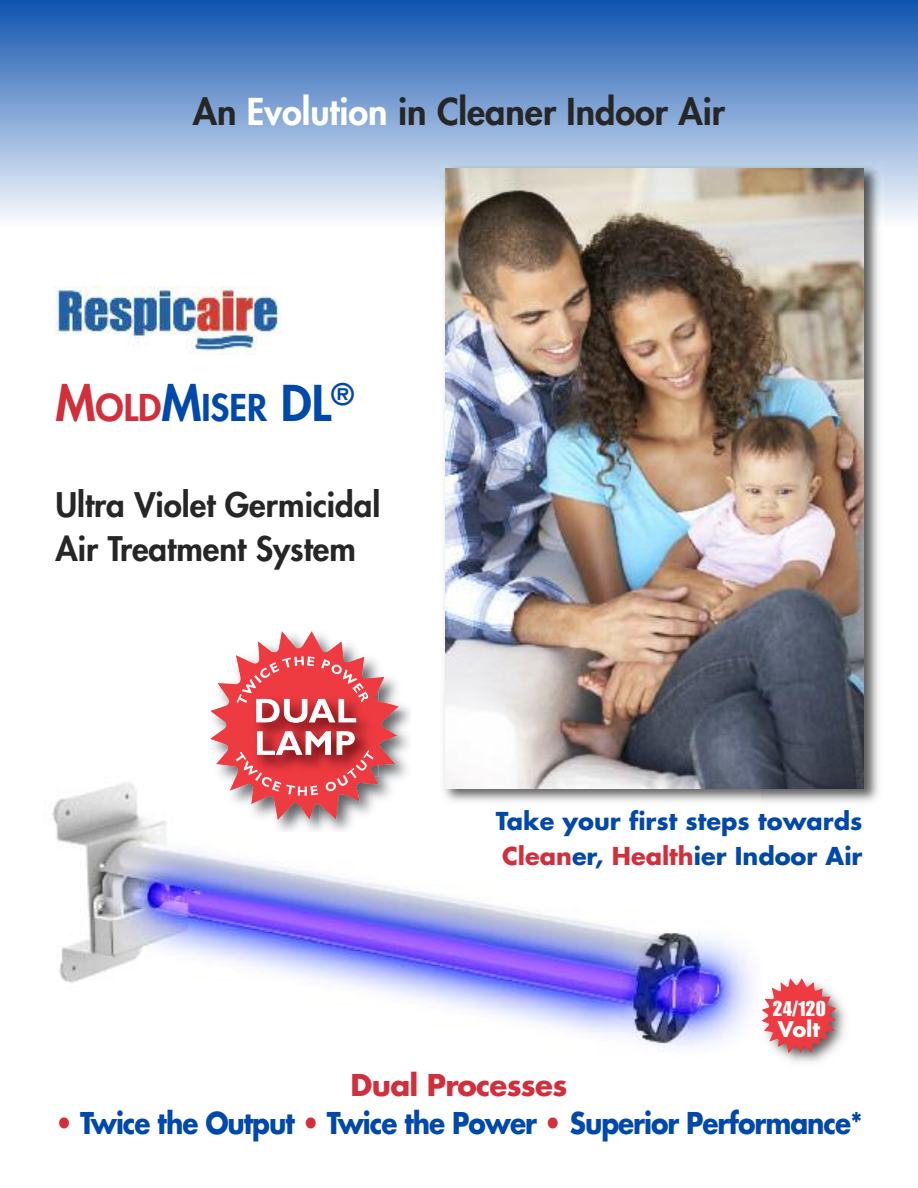
<style>
.page{position:relative;width:918px;height:1188px;background:#fff}
.page>*{position:absolute;margin:0;border:0;box-sizing:border-box;transform-origin:0 0}
.t1{font:800 36px "Futura";color:#272627}
.t2{font:800 36px "Futura";color:#0048aa}
.t3{font:800 33px/44px "Futura";color:#272627}
.t4{font:700 29.25px "Futura";letter-spacing:-.04em;color:#0048aa;scale:.9 1}
.t5{font:700 29.25px "Futura";letter-spacing:-.025em;color:#d12f3b}
.t6{font:700 24px/34.5px "Futura";color:#0048aa}
.t7{font:21px "Impact";color:#fff}
.t8{font:700 21px "Futura";color:#fff}
.s1{color:#fff}
.s2{font-size:48px;color:#d12f3b}
.s3{color:#d12f3b}
.s4{font-size:48px}
</style>
<div class="page">
<img style="left:52px;top:783px;width:697px;height:264px">
<div style="left:0;top:0;width:918px;height:226px;background:linear-gradient(to bottom,#0f53af,#f9fbfd)"></div>
<img style="left:741px;top:967px;width:104px;height:95px">
<svg style="left:762px;top:979px;width:74px;height:74px"></svg>
<img style="left:54px;top:286px;width:228px;height:69px">
<img style="left:439px;top:162px;width:444px;height:646px">
<img style="left:446px;top:169px;width:418px;height:619px">
<div style="left:205px;top:623px;width:206px;height:209px;background:#fff"></div>
<svg style="left:210px;top:631px;width:189px;height:190px"></svg>
<img style="left:319px;top:810px;width:80px;height:21px">
<h1 class="t1" style="left:193px;top:95px;width:534px">An <span class="s1">Evolution</span> in Cleaner Indoor Air</h1>
<h1 class="t2" style="left:56px;top:391px;width:300px"><span class="s2">M</span><span class="s3">OLD</span><span class="s4">M</span>ISER <span class="s4">DL</span><sup>®</sup></h1>
<h2 class="t3" style="left:55px;top:485px;width:326px">Ultra Violet Germicidal<br>Air Treatment System</h2>
<p class="t6" style="left:496px;top:806px;width:368px">Take your first steps towards<br><span class="s3">Clean</span>er, <span class="s3">Health</span>ier Indoor Air</p>
<p class="t7" style="left:772px;top:1001px;width:55px">24/120</p>
<p class="t8" style="left:778px;top:1020px;width:44px">Volt</p>
<p class="t5" style="left:351px;top:1071px;width:218px">Dual Processes</p>
<p class="t4" style="left:55px;top:1109px;width:899px"><span class="s3">•</span> Twice the Output <span class="s3">•</span> Twice the Power <span class="s3">•</span> Superior Performance*</p>
</div>
